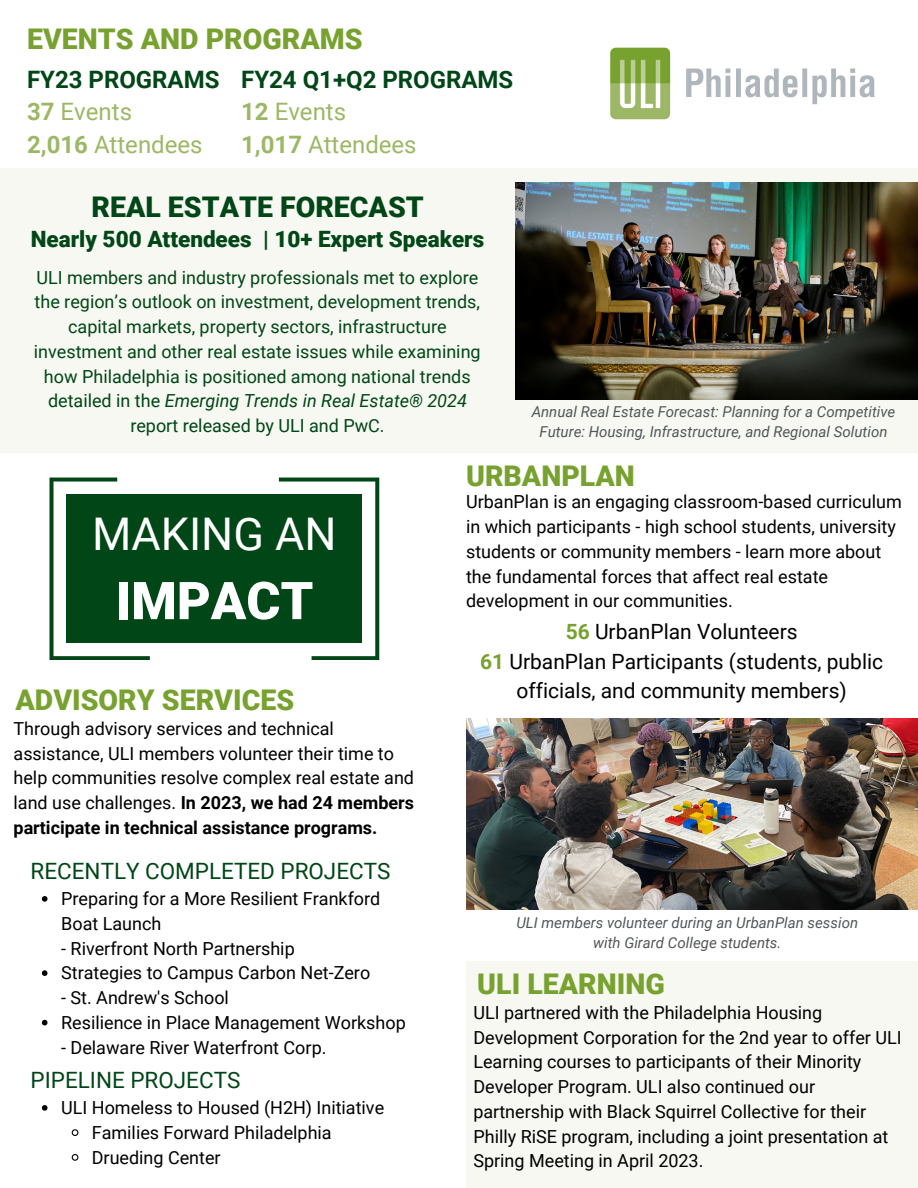
<style>
.page{position:relative;width:918px;height:1188px;background:#fff}
.page>*{position:absolute;margin:0;border:0;box-sizing:border-box;transform-origin:0 0}
.t1{font:900 52.2px "Roboto";color:#fff}
.t2{font:45px "Roboto";color:#fff}
.t3{font:900 28.5px "Roboto";color:#78a22f}
.t4{font:900 28.5px "Roboto";color:#004617}
.t5{font:700 24px/32.7px "Roboto";color:#004617}
.t6{font:24px/32.7px "Roboto";color:#9cb865}
.t7{font:22.5px "Roboto";color:#004617}
.t8{font:900 22.5px "Roboto";color:#004617}
.t9{font:21px/29.2px "Roboto";color:#000;text-align:center}
.t10{font:18px/24.8px "Roboto";color:#000}
.t11{font:18px/24.8px "Roboto";color:#004617;text-align:center}
.t12{font:italic 15px/20.2px "Roboto";color:#535658;text-align:center}
.s1{font-weight:700;color:#004617}
.s2{font-weight:700}
.s3{color:#9cb865}
.s4{font-weight:400;color:#9cb865}
.s5{font-style:italic}
.s6{font-weight:700;color:#78a22f}
</style>
<div class="page">
<div style="left:0;top:168px;width:918px;height:285px;background:#f6f8f1"></div>
<img style="left:516px;top:182px;width:402px;height:218px">
<svg style="left:50px;top:478px;width:100px;height:182px"></svg>
<svg style="left:279px;top:478px;width:100px;height:182px"></svg>
<div style="left:66px;top:495px;width:296px;height:148px;background:#004617"></div>
<img style="left:610px;top:47px;width:265px;height:73px">
<svg style="left:42px;top:896px;width:6px;height:6px"></svg>
<svg style="left:42px;top:970px;width:6px;height:6px"></svg>
<svg style="left:42px;top:1020px;width:6px;height:5px"></svg>
<svg style="left:42px;top:1105px;width:6px;height:6px"></svg>
<svg style="left:71px;top:1129px;width:8px;height:7px"></svg>
<svg style="left:71px;top:1154px;width:8px;height:7px"></svg>
<img style="left:466px;top:719px;width:452px;height:191px">
<div style="left:466px;top:961px;width:452px;height:227px;background:#f6f8f1"></div>
<p class="t3" style="left:27px;top:23px;width:337px">EVENTS AND PROGRAMS</p>
<p class="t6" style="left:27px;top:63px;width:194px"><span class="s1">FY23 PROGRAMS<br></span><span class="s2">37</span> Events<br><span class="s2">2,016</span> Attendees</p>
<p class="t5" style="left:241px;top:63px;width:274px">FY24 Q1+Q2 PROGRAMS<br><span class="s3">12</span> <span class="s4">Events<br></span><span class="s3">1,017</span> <span class="s4">Attendees</span></p>
<p class="t4" style="left:91px;top:190px;width:334px">REAL ESTATE FORECAST</p>
<h5 class="t8" style="left:31px;top:226px;width:455px">Nearly 500 Attendees | 10+ Expert Speakers</h5>
<h5 class="t11" style="left:34px;top:265px;width:448px">ULI members and industry professionals met to explore the region’s outlook on investment, development trends, capital markets, property sectors, infrastructure investment and other real estate issues while examining how Philadelphia is positioned among national trends detailed in the <span class="s5">Emerging Trends in Real Estate® 2024 </span>report released by ULI and PwC.</h5>
<p class="t12" style="left:532px;top:402px;width:365px">Annual Real Estate Forecast: Planning for a Competitive<br>Future: Housing, Infrastructure, and Regional Solution</p>
<h4 class="t2" style="left:92px;top:508px;width:246px">MAKING AN</h4>
<h4 class="t1" style="left:115px;top:571px;width:199px">IMPACT</h4>
<h2 class="t3" style="left:16px;top:684px;width:280px">ADVISORY SERVICES</h2>
<h1 class="t10" style="left:14px;top:716px;width:402px">Through advisory services and technical assistance, ULI members volunteer their time to help communities resolve complex real estate and land use challenges. <span class="s2">In 2023, we had 24 members participate in technical assistance programs.</span></h1>
<p class="t7" style="left:31px;top:858px;width:361px">RECENTLY COMPLETED PROJECTS</p>
<h3 class="t10" style="left:61px;top:887px;width:321px">Preparing for a More Resilient Frankford<br>Boat Launch</h3>
<h3 class="t10" style="left:61px;top:936px;width:235px">- Riverfront North Partnership</h3>
<p class="t10" style="left:61px;top:961px;width:311px">Strategies to Campus Carbon Net-Zero</p>
<p class="t10" style="left:61px;top:986px;width:169px">- St. Andrew's School</p>
<p class="t10" style="left:61px;top:1010px;width:346px">Resilience in Place Management Workshop</p>
<p class="t10" style="left:61px;top:1035px;width:267px">- Delaware River Waterfront Corp.</p>
<p class="t7" style="left:31px;top:1067px;width:211px">PIPELINE PROJECTS</p>
<h3 class="t10" style="left:61px;top:1096px;width:325px">ULI Homeless to Housed (H2H) Initiative</h3>
<p class="t10" style="left:92px;top:1120px;width:241px">Families Forward Philadelphia</p>
<p class="t10" style="left:92px;top:1145px;width:130px">Drueding Center</p>
<p class="t3" style="left:466px;top:460px;width:170px">URBANPLAN</p>
<h2 class="t10" style="left:466px;top:490px;width:437px">UrbanPlan is an engaging classroom-based curriculum in which participants - high school students, university students or community members - learn more about the fundamental forces that affect real estate development in our communities.</h2>
<p class="t9" style="left:480px;top:618px;width:404px"><span class="s6">56</span> UrbanPlan Volunteers<br><span class="s6">61</span> UrbanPlan Participants (students, public officials, and community members)</p>
<p class="t12" style="left:516px;top:912px;width:343px">ULI members volunteer during an UrbanPlan session with Girard College students.</p>
<h2 class="t3" style="left:477px;top:968px;width:189px">ULI LEARNING</h2>
<p class="t10" style="left:473px;top:1000px;width:430px">ULI partnered with the Philadelphia Housing Development Corporation for the 2nd year to offer ULI Learning courses to participants of their Minority Developer Program. ULI also continued our partnership with Black Squirrel Collective for their Philly RiSE program, including a joint presentation at Spring Meeting in April 2023.</p>
</div>
